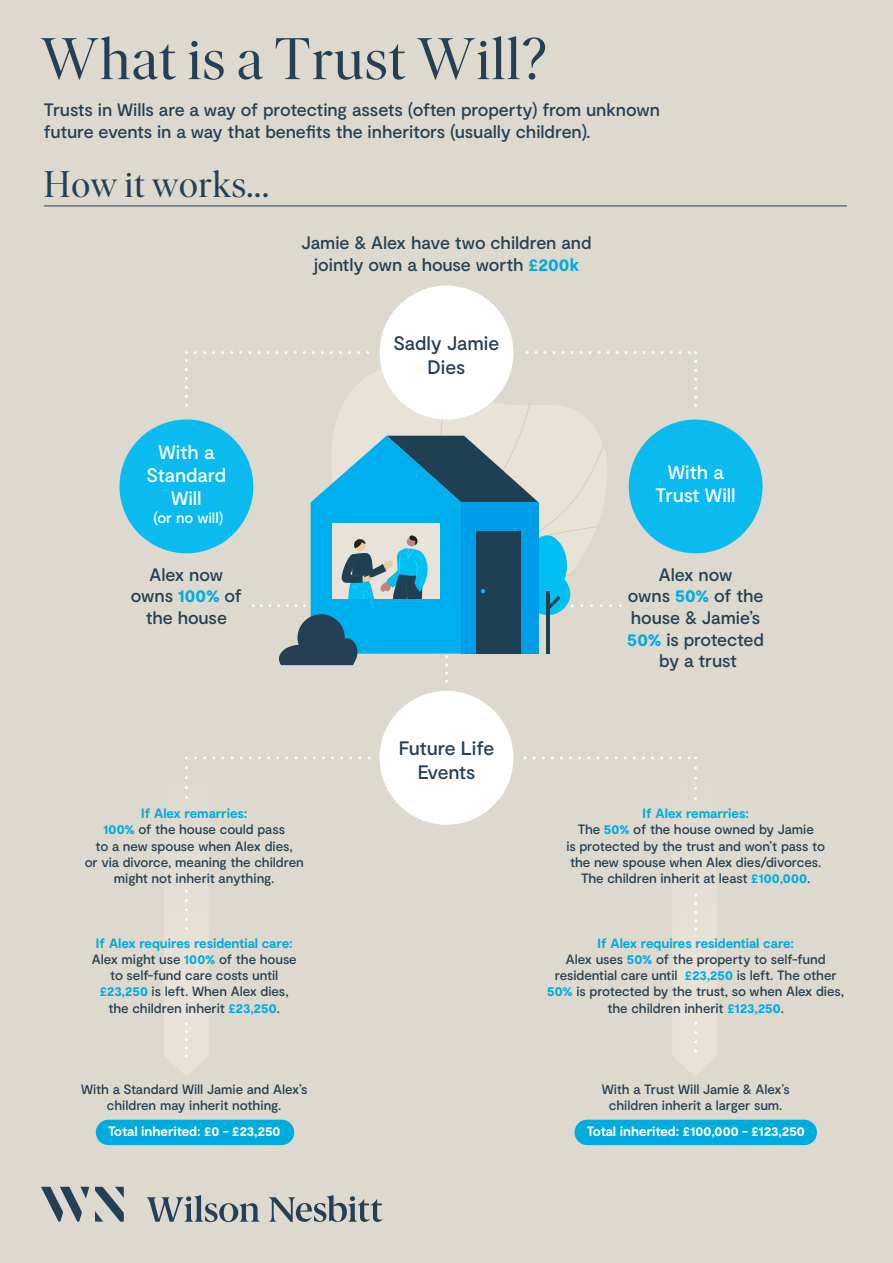
<style>
.page{position:relative;width:893px;height:1263px;background:#ddd9ce}
.page>*{position:absolute;margin:0;border:0;box-sizing:border-box;transform-origin:0 0}
.t1{font:58.5px "Ivar Display";letter-spacing:.02em;color:#253f54}
.t2{font:36.9px "Ivar Display";letter-spacing:.02em;color:#253f54}
.t3{font:500 19.5px/23.4px "Moderat";letter-spacing:-.005em;color:#fff;text-align:center}
.t4{font:500 19.5px/23.4px "Moderat";letter-spacing:-.025em;color:#253f54;text-align:center}
.t5{font:500 19.5px/23.4px "Moderat";letter-spacing:-.005em;color:#253f54;text-align:center}
.t6{font:500 18px/21.6px "Moderat";letter-spacing:-.005em;color:#253f54;text-align:center}
.t7{font:500 15px "Moderat";letter-spacing:-.005em;color:#fff}
.t8{font:500 13.5px/16.2px "Moderat";letter-spacing:-.005em;color:#253f54;text-align:center}
.t9{font:700 13.5px "Moderat";letter-spacing:-.005em;color:#fff}
.s1{font-weight:700;color:#00abde}
</style>
<div class="page">
<div style="left:96px;top:1120px;width:198px;height:25px;background:#00abde;border-radius:13px"></div>
<div style="left:574px;top:1120px;width:243px;height:25px;background:#00abde;border-radius:13px"></div>
<svg style="left:333px;top:354px;width:266px;height:82px;fill:#e8e2d8"></svg>
<svg style="left:41px;top:1187px;width:48px;height:34px"></svg>
<svg style="left:95px;top:1187px;width:29px;height:34px"></svg>
<svg style="left:146px;top:1195px;width:114px;height:27px"></svg>
<svg style="left:268px;top:1195px;width:115px;height:27px"></svg>
<div style="left:380px;top:691px;width:133px;height:134px;background:#fff;border-radius:50%"></div>
<svg style="left:534px;top:756px;width:163px;height:3px"></svg>
<svg style="left:673px;top:768px;width:44px;height:308px"></svg>
<svg style="left:165px;top:756px;width:205px;height:320px"></svg>
<svg style="left:185px;top:351px;width:3px;height:45px"></svg>
<svg style="left:195px;top:351px;width:174px;height:3px"></svg>
<svg style="left:536px;top:351px;width:161px;height:3px"></svg>
<svg style="left:694px;top:361px;width:3px;height:45px"></svg>
<div style="left:119px;top:419px;width:134px;height:134px;background:#0bbbef;border-radius:50%"></div>
<div style="left:629px;top:419px;width:133px;height:134px;background:#0bbbef;border-radius:50%"></div>
<div style="left:380px;top:286px;width:133px;height:133px;background:#fff;border-radius:50%"></div>
<svg style="left:253px;top:436px;width:358px;height:237px"></svg>
<hr style="left:44px;top:206px;width:803px;height:1px;background:#253f54">
<h1 class="t1" style="left:41px;top:28px;width:507px">What is a Trust Will?</h1>
<h3 class="t6" style="left:44px;top:100px;width:618px;text-align:left">Trusts in Wills are a way of protecting assets (often property) from unknown future events in a way that benefits the inheritors (usually children).</h3>
<h2 class="t2" style="left:44px;top:164px;width:226px">How it works...</h2>
<h3 class="t3" style="left:147px;top:440px;width:81px">With a<br>Standard<br>Will</h3>
<p class="t7" style="left:154px;top:509px;width:71px">(or no will)</p>
<h3 class="t6" style="left:131px;top:564px;width:113px">Alex now owns <span class="s1">100%</span> of the house</h3>
<h3 class="t6" style="left:301px;top:232px;width:292px">Jamie &amp; Alex have two children and jointly own a house worth <span class="s1">£200k</span></h3>
<h3 class="t5" style="left:394px;top:332px;width:107px">Sadly Jamie<br>Dies</h3>
<h3 class="t4" style="left:399px;top:737px;width:97px">Future Life<br>Events</h3>
<h3 class="t3" style="left:655px;top:461px;width:82px">With a<br>Trust Will</h3>
<h3 class="t6" style="left:627px;top:564px;width:138px">Alex now<br>owns <span class="s1">50%</span> of the house &amp; Jamie’s<br><span class="s1">50%</span> is protected by a trust</h3>
<p class="t8" style="left:85px;top:806px;width:221px"><span class="s1">If Alex remarries:<br>100%</span> of the house could pass<br>to a new spouse when Alex dies,<br>or via divorce, meaning the children might not inherit anything.</p>
<p class="t8" style="left:92px;top:935px;width:206px"><span class="s1">If Alex requires residential care:<br></span>Alex might use <span class="s1">100%</span> of the house to self-fund care costs until <span class="s1">£23,250</span> is left. When Alex dies, the children inherit <span class="s1">£23,250</span>.</p>
<p class="t8" style="left:81px;top:1081px;width:228px">With a Standard Will Jamie and Alex’s children may inherit nothing.</p>
<p class="t9" style="left:108px;top:1123px;width:174px">Total inherited: £0 - £23,250</p>
<p class="t8" style="left:566px;top:806px;width:260px"><span class="s1">If Alex remarries:<br></span>The <span class="s1">50%</span> of the house owned by Jamie<br>is protected by the trust and won’t pass to the new spouse when Alex dies/divorces.<br>The children inherit at least <span class="s1">£100,000</span>.</p>
<p class="t8" style="left:547px;top:935px;width:298px"><span class="s1">If Alex requires residential care:<br></span>Alex uses <span class="s1">50%</span> of the property to self-fund residential care until <span class="s1">£23,250</span> is left. The other <span class="s1">50%</span> is protected by the trust, so when Alex dies, the children inherit <span class="s1">£123,250</span>.</p>
<p class="t8" style="left:602px;top:1081px;width:190px">With a Trust Will Jamie &amp; Alex’s children inherit a larger sum.</p>
<p class="t9" style="left:587px;top:1123px;width:220px">Total inherited: £100,000 - £123,250</p>
</div>
